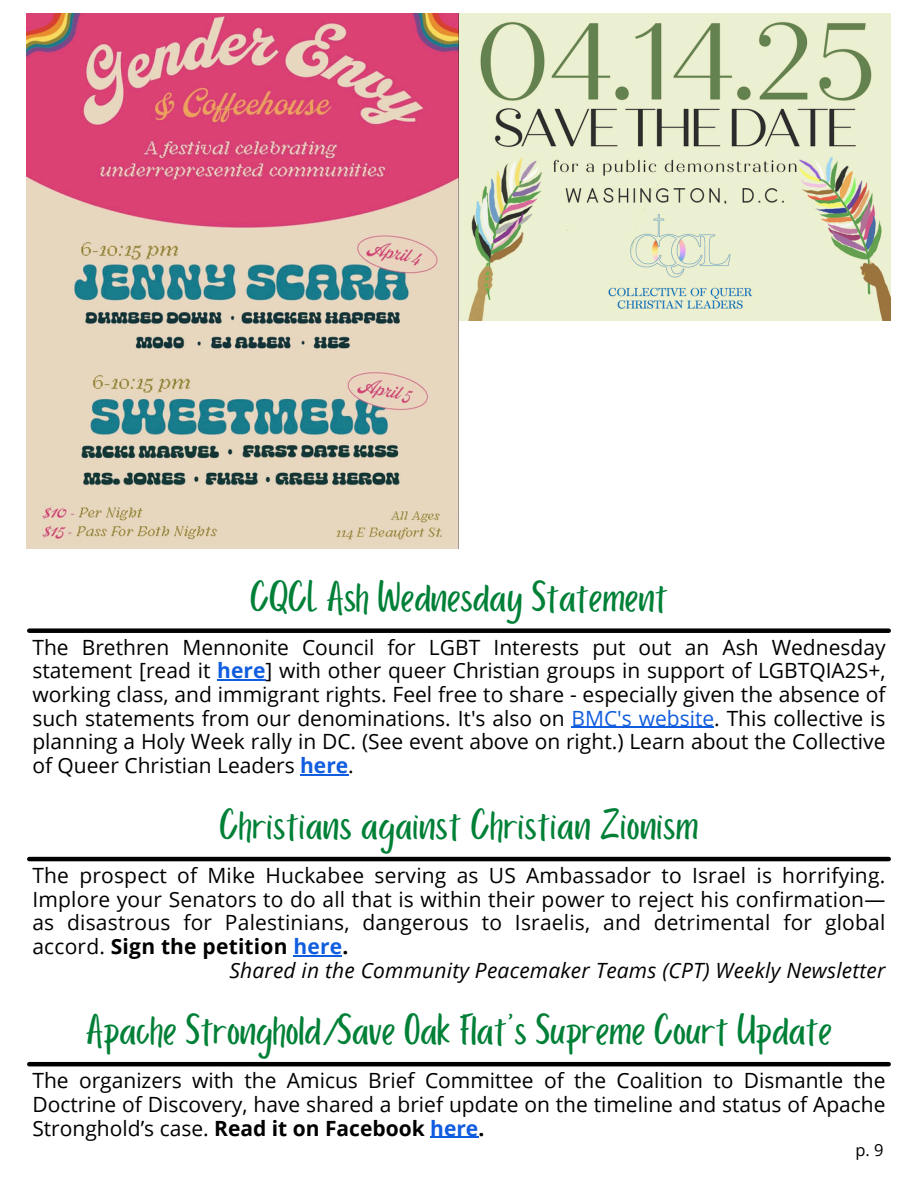
<style>
.page{position:relative;width:918px;height:1188px;background:#fff}
.page>*{position:absolute;margin:0;border:0;box-sizing:border-box;transform-origin:0 0}
.t1{font:45px "Porcelain";color:#008037}
.t2{font:21px/23.7px "Open Sans";color:#000;text-align:justify}
.t3{font:italic 21px "Open Sans";letter-spacing:.01em;color:#000}
.t4{font:16.5px "Open Sans";color:#000}
.s1{font-weight:700;color:#115ddf}
.s2{color:#115ddf}
.s3{font-weight:700}
</style>
<div class="page">
<img style="left:459px;top:14px;width:432px;height:307px">
<img style="left:27px;top:14px;width:432px;height:535px">
<div style="left:29px;top:628px;width:860px;height:5px;background:#000"></div>
<hr style="left:217px;top:680px;width:48px;height:1px;background:#115ddf">
<hr style="left:571px;top:727px;width:143px;height:1px;background:#115ddf">
<hr style="left:300px;top:774px;width:48px;height:1px;background:#115ddf">
<hr style="left:29px;top:857px;width:860px;height:4px;background:#000">
<hr style="left:293px;top:955px;width:49px;height:1px;background:#115ddf">
<hr style="left:29px;top:1062px;width:860px;height:4px;background:#000">
<hr style="left:430px;top:1137px;width:48px;height:1px;background:#115ddf">
<h1 class="t1" style="left:250px;top:572px;width:419px">CQCL Ash Wednesday Statement</h1>
<p class="t2" style="left:32px;top:635px;width:855px">The Brethren Mennonite Council for LGBT Interests put out an Ash Wednesday statement [read it <span class="s1">here</span>] with other queer Christian groups in support of LGBTQIA2S+, working class, and immigrant rights. Feel free to share - especially given the absence of such statements from our denominations. It's also on <span class="s2">BMC's website</span>. This collective is planning a Holy Week rally in DC. (See event above on right.) Learn about the Collective of Queer Christian Leaders <span class="s1">here</span>.</p>
<h1 class="t1" style="left:220px;top:801px;width:480px">Christians against Christian Zionism</h1>
<p class="t2" style="left:32px;top:863px;width:854px">The prospect of Mike Huckabee serving as US Ambassador to Israel is horrifying.<br>Implore your Senators to do all that is within their power to reject his confirmation— as disastrous for Palestinians, dangerous to Israelis, and detrimental for global accord. <span class="s3">Sign the petition</span> <span class="s1">here</span><span class="s3">.</span></p>
<h2 class="t3" style="left:229px;top:955px;width:657px">Shared in the Community Peacemaker Teams (CPT) Weekly Newsletter</h2>
<h2 class="t1" style="left:86px;top:1006px;width:748px">Apache Stronghold/Save Oak Flat’s Supreme Court Update</h2>
<p class="t2" style="left:32px;top:1068px;width:855px">The organizers with the Amicus Brief Committee of the Coalition to Dismantle the Doctrine of Discovery, have shared a brief update on the timeline and status of Apache Stronghold’s case. <span class="s3">Read it on Facebook</span> <span class="s1">here</span><span class="s3">.</span></p>
<p class="t4" style="left:855px;top:1138px;width:30px">p. 9</p>
</div>
